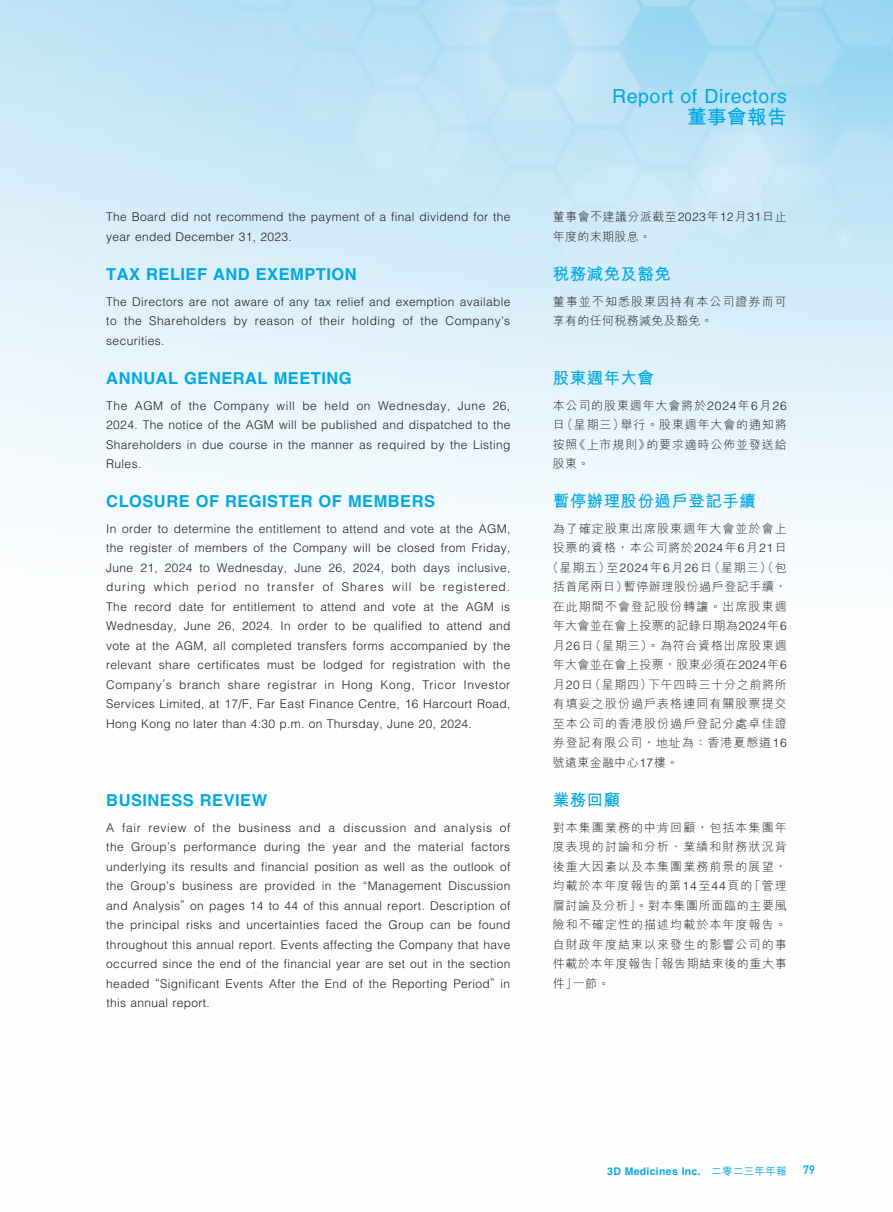
<style>
.page{position:relative;width:893px;height:1212px;background:#fff}
.page>*{position:absolute;margin:0;border:0;box-sizing:border-box;transform-origin:0 0}
.t1{font:19.5px "Helvetica LT Std";letter-spacing:.03em;color:#00a8e2}
.t2{font:700 19.5px "M Hei HK";letter-spacing:.03em;color:#00a8e2}
.t3{font:700 16.5px "Helvetica LT Std";letter-spacing:.03em;color:#00a8e2}
.t4{font:700 16.5px "M Hei HK";letter-spacing:.03em;color:#00a8e2}
.t5{font:300 12px/19.5px "Helvetica LT Std";letter-spacing:.03em;color:#231f20;text-align:justify}
.t6{font:300 12px/19.5px "M Hei HK";letter-spacing:.07em;color:#231f20;text-align:justify}
.t7{font:300 12px "M Hei HK";letter-spacing:.09em;color:#231f20}
.t8{font:300 12px "M Hei HK";letter-spacing:.03em;color:#231f20}
.t9{font:300 12px/19.5px "M Hei HK";letter-spacing:.04em;color:#231f20}
.t10{font:300 12px "M Hei HK";letter-spacing:.05em;color:#231f20}
.t11{font:12px "DIN Mittelschrift Std";color:#00a8e2}
.t12{font:700 10.5px "Helvetica LT Std";letter-spacing:.03em;color:#00a8e2}
.s1{font-family:"Helvetica LT Std"}
.s2{font-family:"M Hei HK";font-weight:500}
</style>
<div class="page">
<svg style="left:0;top:0;width:893px;height:540px"></svg>
<p class="t5" style="left:106px;top:207px;width:406px">The Board did not recommend the payment of a final dividend for the year ended December 31, 2023.</p>
<h2 class="t3" style="left:106px;top:264px;width:252px">TAX RELIEF AND EXEMPTION</h2>
<p class="t5" style="left:106px;top:291px;width:406px">The Directors are not aware of any tax relief and exemption available to the Shareholders by reason of their holding of the Company’s securities.</p>
<h2 class="t3" style="left:106px;top:368px;width:247px">ANNUAL GENERAL MEETING</h2>
<p class="t5" style="left:106px;top:395px;width:406px">The AGM of the Company will be held on Wednesday, June 26, 2024. The notice of the AGM will be published and dispatched to the Shareholders in due course in the manner as required by the Listing Rules.</p>
<h2 class="t3" style="left:106px;top:491px;width:330px">CLOSURE OF REGISTER OF MEMBERS</h2>
<p class="t5" style="left:106px;top:519px;width:406px">In order to determine the entitlement to attend and vote at the AGM, the register of members of the Company will be closed from Friday, June 21, 2024 to Wednesday, June 26, 2024, both days inclusive, during which period no transfer of Shares will be registered.<br>The record date for entitlement to attend and vote at the AGM is Wednesday, June 26, 2024. In order to be qualified to attend and vote at the AGM, all completed transfers forms accompanied by the relevant share certificates must be lodged for registration with the Company’s branch share registrar in Hong Kong, Tricor Investor Services Limited, at 17/F, Far East Finance Centre, 16 Harcourt Road, Hong Kong no later than 4:30 p.m. on Thursday, June 20, 2024.</p>
<h2 class="t3" style="left:106px;top:790px;width:162px">BUSINESS REVIEW</h2>
<p class="t5" style="left:106px;top:818px;width:406px">A fair review of the business and a discussion and analysis of the Group’s performance during the year and the material factors underlying its results and financial position as well as the outlook of the Group’s business are provided in the “Management Discussion and Analysis” on pages 14 to 44 of this annual report. Description of the principal risks and uncertainties faced the Group can be found throughout this annual report. Events affecting the Company that have occurred since the end of the financial year are set out in the section headed “Significant Events After the End of the Reporting Period” in this annual report.</p>
<h1 class="t1" style="left:612px;top:85px;width:176px">Report of Directors</h1>
<h1 class="t2" style="left:687px;top:102px;width:101px">董事會報告</h1>
<p class="t9" style="left:553px;top:207px;width:235px">董事會不建議分派截至<span class="s1">2023</span>年<span class="s1">12</span>月<span class="s1">31</span>日止年度的末期股息。</p>
<h2 class="t4" style="left:553px;top:262px;width:120px">稅務減免及豁免</h2>
<p class="t6" style="left:553px;top:291px;width:235px">董事並不知悉股東因持有本公司證券而可享有的任何稅務減免及豁免。</p>
<h2 class="t4" style="left:553px;top:366px;width:103px">股東週年大會</h2>
<p class="t6" style="left:553px;top:395px;width:235px">本公司的股東週年大會將於<span class="s1">2024</span>年<span class="s1">6</span>月<span class="s1">26</span>日（星期三）舉行。股東週年大會的通知將按照《上市規則》的要求適時公佈並發送給股東。</p>
<h2 class="t4" style="left:553px;top:489px;width:205px">暫停辦理股份過戶登記手續</h2>
<p class="t7" style="left:553px;top:522px;width:235px">為了確定股東出席股東週年大會並於會上</p>
<p class="t6" style="left:553px;top:538px;width:235px">投票的資格，本公司將於<span class="s1">2024</span>年<span class="s1">6</span>月<span class="s1">21</span>日</p>
<p class="t6" style="left:547px;top:558px;width:241px">（星期五）至<span class="s1">2024</span>年<span class="s1">6</span>月<span class="s1">26</span>日（星期三）（包</p>
<p class="t10" style="left:553px;top:581px;width:235px">括首尾兩日）暫停辦理股份過戶登記手續，</p>
<p class="t7" style="left:553px;top:600px;width:235px">在此期間不會登記股份轉讓。出席股東週</p>
<p class="t8" style="left:553px;top:620px;width:235px">年大會並在會上投票的記錄日期為<span class="s1">2024</span>年<span class="s1">6</span></p>
<p class="t6" style="left:553px;top:636px;width:235px">月<span class="s1">26</span>日（星期三）。為符合資格出席股東週</p>
<p class="t8" style="left:553px;top:659px;width:235px">年大會並在會上投票，股東必須在<span class="s1">2024</span>年<span class="s1">6</span></p>
<p class="t6" style="left:553px;top:675px;width:235px">月<span class="s1">20</span>日（星期四）下午四時三十分之前將所</p>
<p class="t7" style="left:553px;top:698px;width:235px">有填妥之股份過戶表格連同有關股票提交</p>
<p class="t7" style="left:553px;top:717px;width:235px">至本公司的香港股份過戶登記分處卓佳證</p>
<p class="t6" style="left:553px;top:733px;width:235px">券登記有限公司，地址為：香港夏愨道<span class="s1">16</span></p>
<p class="t8" style="left:553px;top:756px;width:127px">號遠東金融中心<span class="s1">17</span>樓。</p>
<h2 class="t4" style="left:553px;top:788px;width:69px">業務回顧</h2>
<p class="t6" style="left:553px;top:817px;width:235px">對本集團業務的中肯回顧，包括本集團年度表現的討論和分析、業績和財務狀況背後重大因素以及本集團業務前景的展望，均載於本年度報告的第<span class="s1">14</span>至<span class="s1">44</span>頁的「管理層討論及分析」。對本集團所面臨的主要風險和不確定性的描述均載於本年度報告。自財政年度結束以來發生的影響公司的事件載於本年度報告「報告期結束後的重大事件」一節。</p>
<p class="t12" style="left:607px;top:1164px;width:181px">3D Medicines Inc. <span class="s2">二零二三年年報</span></p>
<p class="t11" style="left:803px;top:1162px;width:13px">79</p>
</div>
